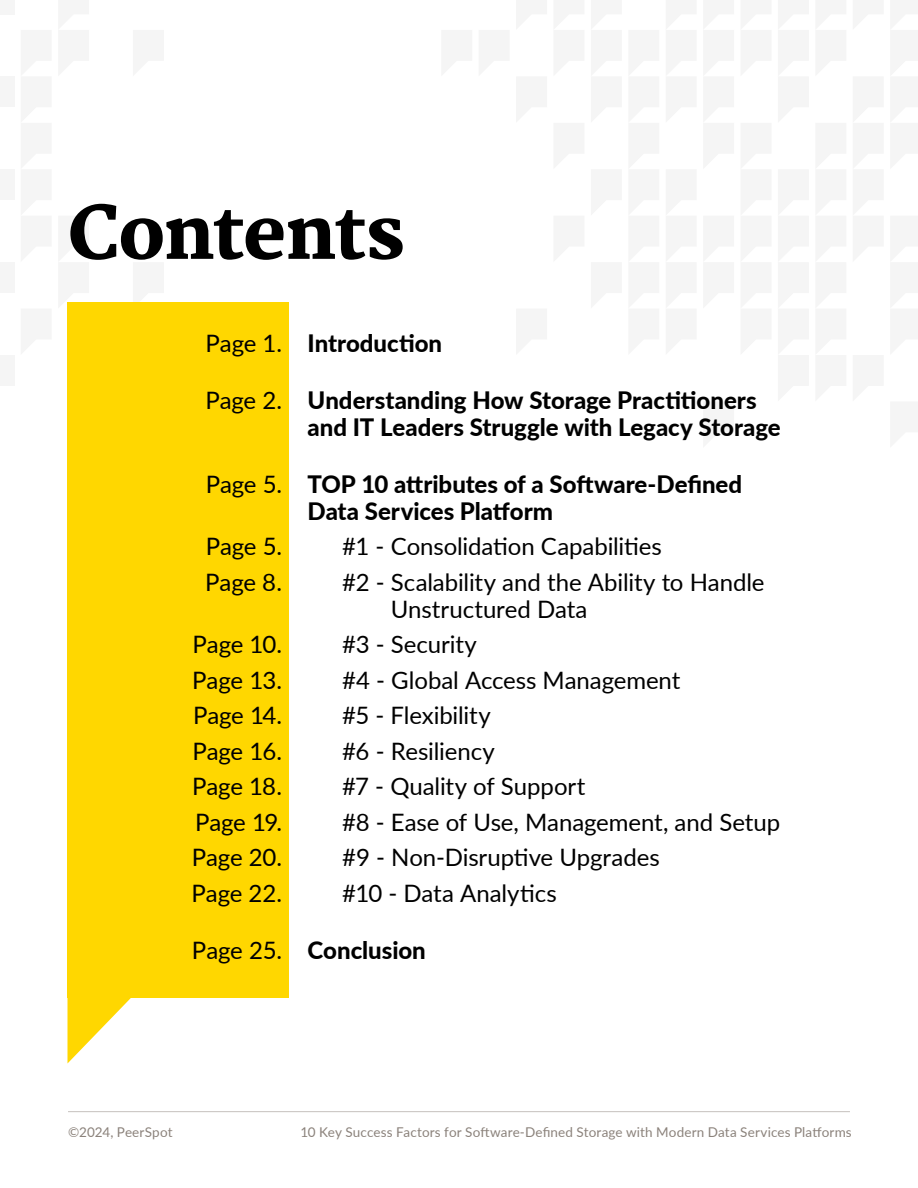
<style>
.page{position:relative;width:918px;height:1188px;background:#fff}
.page>*{position:absolute;margin:0;border:0;box-sizing:border-box;transform-origin:0 0}
.t1{font:800 72px "Martel";letter-spacing:-.025em;color:#000}
.t2{font:24px/27px "Lato";letter-spacing:-.005em;color:#000}
.t3{font:800 24px/27px "Lato";color:#000}
.t4{font:13.5px "Lato";letter-spacing:.01em;color:#8b827b}
.s1{font-weight:400}
</style>
<div class="page">
<div style="left:0;top:0;width:14px;height:14px;background:#f5f5f5"></div>
<div style="left:0;top:76px;width:14px;height:31px;background:#f5f5f5"></div>
<div style="left:0;top:169px;width:14px;height:31px;background:#f5f5f5"></div>
<div style="left:0;top:262px;width:14px;height:31px;background:#f5f5f5"></div>
<div style="left:0;top:355px;width:14px;height:31px;background:#f5f5f5"></div>
<hr style="left:68px;top:1111px;width:782px;height:1px;background:#c5c1bd">
<div style="left:68px;top:302px;width:221px;height:696px;background:#ffd700"></div>
<svg style="left:68px;top:998px;width:63px;height:65px"></svg>
<h1 class="t1" style="left:68px;top:192px;width:338px">Contents</h1>
<p class="t3" style="left:206px;top:329px;width:238px"><span class="s1">Page 1.</span> Introduction</p>
<p class="t3" style="left:308px;top:386px;width:475px;text-indent:-102px"><span class="s1">Page 2.</span> Understanding How Storage Practitioners and IT Leaders Struggle with Legacy Storage</p>
<p class="t3" style="left:308px;top:470px;width:436px;text-indent:-102px"><span class="s1">Page 5.</span> TOP 10 attributes of a Software-Defined<br>Data Services Platform</p>
<p class="t2" style="left:206px;top:532px;width:78px">Page 5.</p>
<p class="t2" style="left:342px;top:532px;width:321px">#1 - Consolidation Capabilities</p>
<p class="t2" style="left:205px;top:568px;width:78px">Page 8.</p>
<p class="t2" style="left:391px;top:568px;width:375px;text-indent:-49px">#2 - Scalability and the Ability to Handle<br>Unstructured Data</p>
<p class="t2" style="left:193px;top:630px;width:91px">Page 10.</p>
<p class="t2" style="left:342px;top:630px;width:136px">#3 - Security</p>
<p class="t2" style="left:192px;top:666px;width:91px">Page 13.</p>
<p class="t2" style="left:342px;top:666px;width:340px">#4 - Global Access Management</p>
<p class="t2" style="left:193px;top:701px;width:90px">Page 14.</p>
<p class="t2" style="left:342px;top:701px;width:150px">#5 - Flexibility</p>
<p class="t2" style="left:192px;top:737px;width:91px">Page 16.</p>
<p class="t2" style="left:342px;top:737px;width:154px">#6 - Resiliency</p>
<p class="t2" style="left:192px;top:772px;width:91px">Page 18.</p>
<p class="t2" style="left:342px;top:772px;width:245px">#7 - Quality of Support</p>
<p class="t2" style="left:195px;top:808px;width:89px">Page 19.</p>
<p class="t2" style="left:342px;top:808px;width:440px">#8 - Ease of Use, Management, and Setup</p>
<p class="t2" style="left:192px;top:843px;width:92px">Page 20.</p>
<p class="t2" style="left:342px;top:843px;width:319px">#9 - Non-Disruptive Upgrades</p>
<p class="t2" style="left:192px;top:879px;width:92px">Page 22.</p>
<p class="t2" style="left:342px;top:879px;width:217px">#10 - Data Analytics</p>
<p class="t3" style="left:192px;top:935px;width:235px"><span class="s1">Page 25.</span> Conclusion</p>
<p class="t4" style="left:68px;top:1122px;width:106px">©2024, PeerSpot</p>
<p class="t4" style="left:300px;top:1122px;width:553px">10 Key Success Factors for Software-Defined Storage with Modern Data Services Platforms</p>
</div>
